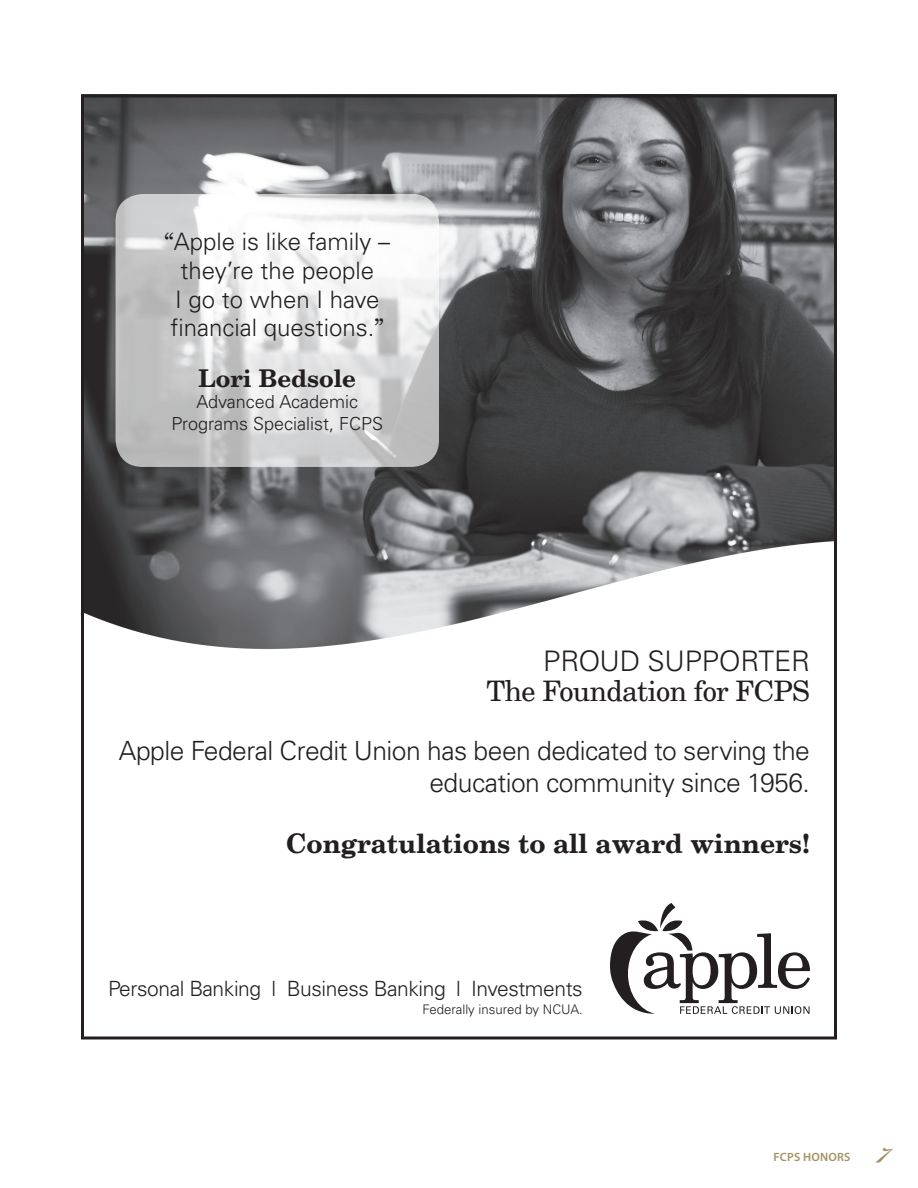
<style>
.page{position:relative;width:918px;height:1188px;background:#fff}
.page>*{position:absolute;margin:0;border:0;box-sizing:border-box;transform-origin:0 0}
.t1{font:600 48px "Bickham Script Std";color:#a29161}
.t2{font:28.35px/29.7px "New Century Schlbk";letter-spacing:-.02em;color:#231f20;text-align:right}
.t3{font:300 26.4px/31.8px "Univers";letter-spacing:-.02em;color:#231f20;text-align:right}
.t4{font:26.4px "New Century Schoolbook Bold 2";color:#231f20}
.t5{font:300 24px/28.8px "Univers";color:#231f20;text-align:center}
.t6{font:24px "New Century Schoolbook Bold 2";color:#231f20}
.t7{font:300 21px "Univers";letter-spacing:-.02em;color:#231f20}
.t8{font:300 18px/21.6px "Univers";color:#231f20;text-align:center}
.t9{font:300 13.2px "Univers";color:#231f20}
.t10{font:600 12px "Myriad Pro";letter-spacing:.02em;color:#a29161}
.s1{font-family:"New Century Schlbk";font-weight:400}
.s2{font-family:"Univers";font-weight:300}
</style>
<div class="page">
<img style="left:85px;top:98px;width:748px;height:428px">
<img style="left:85px;top:526px;width:748px;height:123px">
<svg style="left:610px;top:903px;width:200px;height:111px"></svg>
<svg style="left:116px;top:194px;width:323px;height:273px"></svg>
<p class="t5" style="left:164px;top:227px;width:227px"><span class="s1">“</span>Apple is like family – they’re the people<br>I go to when I have financial questions.<span class="s1">”</span></p>
<p class="t6" style="left:198px;top:368px;width:159px">Lori Bedsole</p>
<p class="t8" style="left:171px;top:391px;width:213px">Advanced Academic<br>Programs Specialist, FCPS</p>
<p class="t2" style="left:487px;top:648px;width:325px"><span class="s2">PROUD SUPPORTER<br></span>The Foundation for FCPS</p>
<p class="t3" style="left:119px;top:735px;width:693px">Apple Federal Credit Union has been dedicated to serving the education community since 1956.</p>
<p class="t4" style="left:286px;top:832px;width:526px">Congratulations to all award winners!</p>
<p class="t7" style="left:108px;top:976px;width:476px">Personal Banking l Business Banking l Investments</p>
<p class="t9" style="left:423px;top:1001px;width:162px">Federally insured by NCUA.</p>
<p class="t10" style="left:774px;top:1149px;width:78px">FCPS HONORS</p>
<h1 class="t1" style="left:877px;top:1116px;width:15px">7</h1>
</div>
